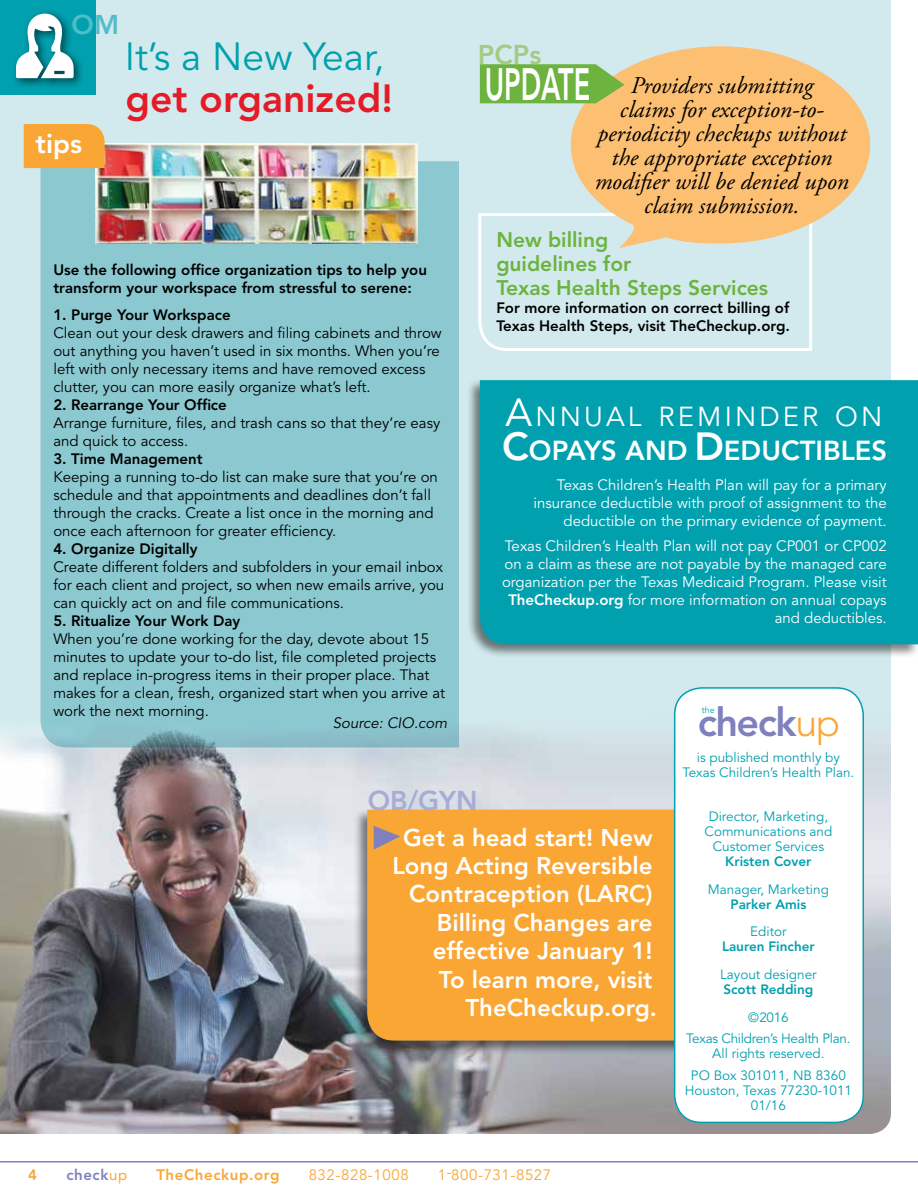
<style>
.page{position:relative;width:918px;height:1188px;background:#fff}
.page>*{position:absolute;margin:0;border:0;box-sizing:border-box;transform-origin:0 0}
.t1{font:800 45px "Avenir";color:#fff;scale:.6 1}
.t2{font:800 39.45px "Avenir";letter-spacing:-.035em;color:#7e81be}
.t3{font:39px "Avenir";color:#00a0af}
.t4{font:800 39px "Avenir";color:#e51b27}
.t5{font:800 27.3px/34.5px "Avenir";color:#fff}
.t6{font:800 27px "Avenir";color:#aaabd5}
.t7{font:800 27px "Avenir";color:#fff}
.t8{font:800 27px "Avenir";color:#a3cb84}
.t9{font:800 27px "Avenir";color:#51bdc9}
.t10{font:italic 24px/24px "Adobe Garamond Pro";color:#000;text-align:center}
.t11{font:800 24px/28.5px "Avenir";color:#fff;text-align:right}
.t12{font:800 21px/24px "Avenir";color:#6cb33f}
.t13{font:15px/18px "Avenir";color:#000}
.t14{font:15px/18px "Avenir";color:#fff;text-align:right}
.t15{font:800 15px/18px "Avenir";color:#000}
.t16{font:15px "Avenir";letter-spacing:.04em;color:#faa634}
.t17{font:800 15px "Avenir";letter-spacing:.04em;color:#faa634}
.t18{font:italic 15px "Avenir";color:#000}
.t19{font:800 15px "Avenir";letter-spacing:.04em;color:#7e81be}
.t20{font:13.5px/15px "Avenir";color:#00a0af;text-align:center}
.t21{font:800 13.5px "Avenir";color:#00a0af}
.t22{font:13.5px/21px "Avenir";letter-spacing:-.02em;color:#00a0af;text-align:center}
.t23{font:9px "Avenir";color:#00a0af}
.s1{font-weight:400;font-size:39px}
.s2{font-weight:400}
.s3{font-size:39px}
.s4{font-weight:800}
.s5{font-weight:300;color:#faa634}
.s6{font-weight:400;color:#faa634}
</style>
<div class="page">
<div style="left:0;top:0;width:891px;height:712px;background:#d2eaed"></div>
<div style="left:466px;top:378px;width:452px;height:281px;background:#000;opacity:.5"></div>
<div style="left:480px;top:380px;width:438px;height:264px;background:#00a0af"></div>
<div style="left:477px;top:212px;width:337px;height:140px;background:#d2eaed"></div>
<svg style="left:571px;top:46px;width:299px;height:202px;background:#f4c88b"></svg>
<img style="left:0;top:712px;width:891px;height:422px">
<hr style="left:0;top:1161px;width:918px;height:1px;background:#7e81be">
<div style="left:0;top:0;width:96px;height:94px;background:#00a0af"></div>
<div style="left:41px;top:161px;width:418px;height:586px;background:#8cc8d0"></div>
<div style="left:353px;top:808px;width:338px;height:247px;background:#000;opacity:.5"></div>
<div style="left:367px;top:810px;width:307px;height:231px;background:#faa634"></div>
<div style="left:675px;top:688px;width:188px;height:434px;background:#fff;border-radius:27px"></div>
<div style="left:674px;top:687px;width:190px;height:436px;border:2px solid #00a0af;border-radius:27px"></div>
<img style="left:95px;top:144px;width:322px;height:99px">
<div style="left:24px;top:124px;width:81px;height:44px;background:#faa634"></div>
<div style="left:11px;top:9px;width:74px;height:80px;background:#000;opacity:.6"></div>
<svg style="left:16px;top:14px;width:58px;height:64px"></svg>
<svg style="left:374px;top:826px;width:26px;height:24px"></svg>
<svg style="left:480px;top:64px;width:145px;height:39px;background:#79b649"></svg>
<h3 class="t9" style="left:72px;top:9px;width:49px">OM</h3>
<h3 class="t7" style="left:36px;top:128px;width:48px">tips</h3>
<h3 class="t3" style="left:125px;top:34px;width:261px">It’s a New Year,</h3>
<h3 class="t4" style="left:126px;top:76px;width:269px">get organized!</h3>
<p class="t15" style="left:53px;top:261px;width:375px">Use the following office organization tips to help you transform your workspace from stressful to serene:</p>
<p class="t15" style="left:53px;top:305px;width:179px">1. Purge Your Workspace</p>
<p class="t13" style="left:53px;top:324px;width:390px">Clean out your desk drawers and filing cabinets and throw out anything you haven’t used in six months. When you’re left with only necessary items and have removed excess clutter, you can more easily organize what’s left.</p>
<p class="t15" style="left:53px;top:395px;width:175px">2. Rearrange Your Office</p>
<p class="t13" style="left:53px;top:414px;width:388px">Arrange furniture, files, and trash cans so that they’re easy and quick to access.</p>
<p class="t15" style="left:53px;top:449px;width:151px">3. Time Management</p>
<p class="t13" style="left:53px;top:468px;width:386px">Keeping a running to-do list can make sure that you’re on schedule and that appointments and deadlines don’t fall through the cracks. Create a list once in the morning and once each afternoon for greater efficiency.</p>
<p class="t15" style="left:53px;top:539px;width:146px">4. Organize Digitally</p>
<p class="t13" style="left:53px;top:558px;width:392px;text-align:justify">Create different folders and subfolders in your email inbox for each client and project, so when new emails arrive, you can quickly act on and file communications.</p>
<p class="t15" style="left:53px;top:611px;width:188px">5. Ritualize Your Work Day</p>
<p class="t13" style="left:53px;top:630px;width:393px">When you’re done working for the day, devote about 15 minutes to update your to-do list, file completed projects and replace in-progress items in their proper place. That makes for a clean, fresh, organized start when you arrive at work the next morning.</p>
<p class="t18" style="left:333px;top:714px;width:116px">Source: CIO.com</p>
<h3 class="t8" style="left:478px;top:39px;width:65px">PCPs</h3>
<h1 class="t1" style="left:485px;top:58px;width:177px">UPDATE</h1>
<h3 class="t10" style="left:595px;top:74px;width:256px">Providers submitting<br>claims for exception-to&shy;periodicity checkups without the appropriate exception modifier will be denied upon claim submission.</h3>
<h3 class="t12" style="left:496px;top:227px;width:273px">New billing<br>guidelines for<br>Texas Health Steps Services</h3>
<p class="t15" style="left:496px;top:298px;width:295px">For more information on correct billing of<br>Texas Health Steps, visit TheCheckup.org.</p>
<h3 class="t5" style="left:502px;top:399px;width:387px"><span class="s1">A</span><span class="s2">NNUAL REMINDER ON<br></span><span class="s3">C</span>OPAYS AND <span class="s3">D</span>EDUCTIBLES</h3>
<p class="t14" style="left:533px;top:476px;width:355px">Texas Children’s Health Plan will pay for a primary insurance deductible with proof of assignment to the deductible on the primary evidence of payment.</p>
<p class="t14" style="left:502px;top:537px;width:386px">Texas Children’s Health Plan will not pay CP001 or CP002 on a claim as these are not payable by the managed care organization per the Texas Medicaid Program. Please visit <span class="s4">TheCheckup.org</span> for more information on annual copays and deductibles.</p>
<h2 class="t2" style="left:698px;top:699px;width:144px">check<span class="s5">up</span></h2>
<p class="t23" style="left:702px;top:705px;width:14px">the</p>
<h3 class="t6" style="left:368px;top:784px;width:111px">OB/GYN</h3>
<h3 class="t11" style="left:392px;top:823px;width:266px">Get a head start! New<br>Long Acting Reversible<br>Contraception (LARC)<br>Billing Changes are effective January 1!<br>To learn more, visit<br>TheCheckup.org.</h3>
<p class="t17" style="left:28px;top:1166px;width:10px">4</p>
<p class="t19" style="left:66px;top:1166px;width:62px">check<span class="s6">up</span></p>
<p class="t17" style="left:156px;top:1166px;width:125px">TheCheckup.org</p>
<p class="t16" style="left:309px;top:1166px;width:101px">832-828-1008</p>
<p class="t16" style="left:438px;top:1166px;width:115px">1-800-731-8527</p>
<p class="t20" style="left:683px;top:750px;width:173px">is published monthly by<br>Texas Children’s Health Plan.</p>
<p class="t20" style="left:705px;top:809px;width:129px">Director, Marketing,<br>Communications and<br>Customer Services</p>
<p class="t21" style="left:725px;top:853px;width:88px">Kristen Cover</p>
<p class="t20" style="left:708px;top:882px;width:123px">Manager, Marketing</p>
<p class="t21" style="left:730px;top:896px;width:77px">Parker Amis</p>
<p class="t20" style="left:750px;top:924px;width:38px">Editor</p>
<p class="t21" style="left:722px;top:939px;width:94px">Lauren Fincher</p>
<p class="t20" style="left:720px;top:967px;width:98px">Layout designer</p>
<p class="t21" style="left:723px;top:981px;width:92px">Scott Redding</p>
<p class="t22" style="left:686px;top:1007px;width:166px">©2016<br>Texas Children’s Health Plan.</p>
<p class="t20" style="left:691px;top:1043px;width:156px;line-height:21.8px">All rights reserved.<br>PO Box 301011, NB 8360</p>
<p class="t20" style="left:685px;top:1083px;width:169px">Houston, Texas 77230-1011<br>01/16</p>
</div>
